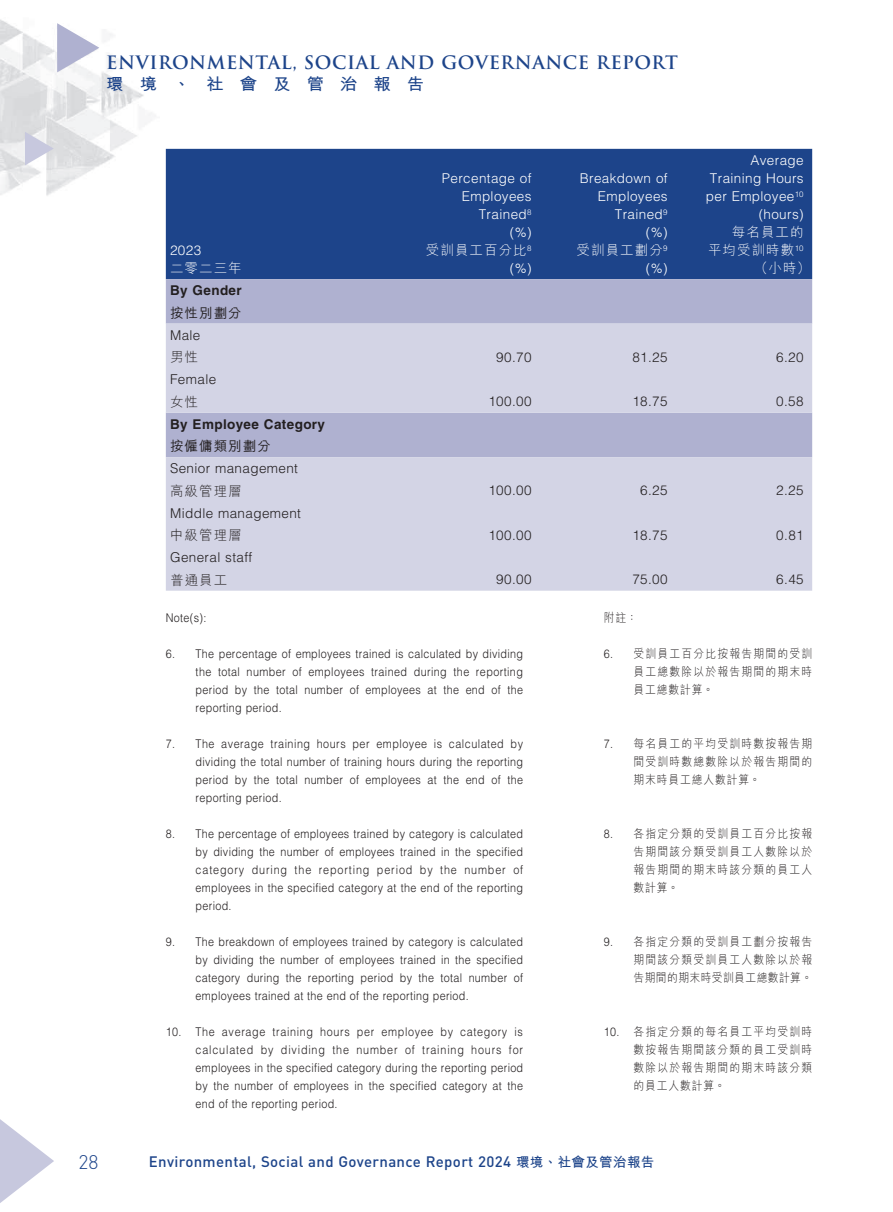
<style>
.page{position:relative;width:893px;height:1212px;background:#fff}
.page>*{position:absolute;margin:0;border:0;box-sizing:border-box;transform-origin:0 0}
.t1{font:300 19.5px "DIN Pro";color:#1d448a}
.t2{font:700 18px "Trajan Pro";letter-spacing:.03em;color:#1d448a}
.t3{font:700 16.5px "M Hei HK";letter-spacing:.93em;color:#1d448a;scale:1.05 1}
.t4{font:500 15px "DIN Pro";letter-spacing:.025em;color:#1d448a}
.t5{font:300 13.5px "Helvetica LT Std";letter-spacing:.03em;color:#231f20}
.t6{font:300 13.5px/18px "Helvetica LT Std";letter-spacing:.03em;color:#fff;text-align:right}
.t7{font:300 13.5px "M Hei HK";letter-spacing:.08em;color:#fff}
.t8{font:700 13.5px "Helvetica LT Std";letter-spacing:.03em;color:#231f20}
.t9{font:300 13.5px "M Hei HK";letter-spacing:.08em;color:#231f20}
.t10{font:500 13.5px "M Hei HK";letter-spacing:.08em;color:#231f20}
.t11{font:300 12px/18px "Helvetica LT Std";letter-spacing:.03em;color:#231f20;text-align:justify;scale:.9 1}
.t12{font:300 12px/18px "M Hei HK";letter-spacing:.11em;color:#231f20;text-align:justify;scale:.9 1}
.s1{font-family:"Helvetica LT Std"}
.s2{font-family:"M Hei HK";font-weight:700;font-size:13.5px}
</style>
<div class="page">
<img style="left:0;top:19px;width:152px;height:177px">
<svg style="left:57px;top:23px;width:42px;height:49px"></svg>
<svg style="left:25px;top:132px;width:29px;height:33px"></svg>
<svg style="left:0;top:1119px;width:54px;height:84px"></svg>
<div style="left:166px;top:149px;width:646px;height:130px;background:#1d448a"></div>
<div style="left:166px;top:279px;width:646px;height:45px;background:#afb1d0"></div>
<svg style="left:166px;top:324px;width:646px;height:267px;background:#cdcee1"></svg>
<h2 class="t2" style="left:106px;top:51px;width:573px">ENVIRONMENTAL, SOCIAL AND GOVERNANCE REPORT</h2>
<h3 class="t3" style="left:106px;top:72px;width:304px">環境、社會及管治報告</h3>
<p class="t6" style="left:170px;top:241px;width:33px">2023</p>
<p class="t7" style="left:170px;top:259px;width:73px">二零二三年</p>
<p class="t6" style="left:442px;top:169px;width:91px">Percentage of<br>Employees<br>Trained<sup>8<br></sup>(%)</p>
<p class="t7" style="left:426px;top:241px;width:107px">受訓員工百分比<sup>8</sup></p>
<p class="t6" style="left:510px;top:259px;width:23px">(%)</p>
<p class="t6" style="left:580px;top:169px;width:89px">Breakdown of<br>Employees<br>Trained<sup>9<br></sup>(%)</p>
<p class="t7" style="left:577px;top:241px;width:93px">受訓員工劃分<sup>9</sup></p>
<p class="t6" style="left:646px;top:259px;width:23px">(%)</p>
<p class="t6" style="left:706px;top:151px;width:99px">Average<br>Training Hours per Employee<sup>10 </sup>(hours)</p>
<p class="t7" style="left:732px;top:223px;width:73px">每名員工的</p>
<p class="t7" style="left:708px;top:241px;width:97px">平均受訓時數<sup>10</sup></p>
<p class="t7" style="left:755px;top:259px;width:57px">（小時）</p>
<p class="t8" style="left:170px;top:282px;width:73px">By Gender</p>
<p class="t10" style="left:170px;top:303px;width:73px">按性別劃分</p>
<p class="t5" style="left:170px;top:327px;width:32px">Male</p>
<p class="t9" style="left:170px;top:348px;width:30px">男性</p>
<p class="t5" style="left:496px;top:348px;width:37px">90.70</p>
<p class="t5" style="left:632px;top:348px;width:37px">81.25</p>
<p class="t5" style="left:776px;top:348px;width:29px">6.20</p>
<p class="t5" style="left:170px;top:371px;width:48px">Female</p>
<p class="t9" style="left:170px;top:392px;width:30px">女性</p>
<p class="t5" style="left:488px;top:393px;width:45px">100.00</p>
<p class="t5" style="left:632px;top:393px;width:37px">18.75</p>
<p class="t5" style="left:776px;top:393px;width:29px">0.58</p>
<p class="t8" style="left:170px;top:416px;width:156px">By Employee Category</p>
<p class="t10" style="left:170px;top:436px;width:102px">按僱傭類別劃分</p>
<p class="t5" style="left:170px;top:460px;width:129px">Senior management</p>
<p class="t9" style="left:170px;top:481px;width:73px">高級管理層</p>
<p class="t5" style="left:488px;top:482px;width:45px">100.00</p>
<p class="t5" style="left:640px;top:482px;width:29px">6.25</p>
<p class="t5" style="left:776px;top:482px;width:29px">2.25</p>
<p class="t5" style="left:170px;top:505px;width:132px">Middle management</p>
<p class="t9" style="left:170px;top:526px;width:73px">中級管理層</p>
<p class="t5" style="left:488px;top:526px;width:45px">100.00</p>
<p class="t5" style="left:632px;top:526px;width:37px">18.75</p>
<p class="t5" style="left:776px;top:526px;width:29px">0.81</p>
<p class="t5" style="left:170px;top:549px;width:84px">General staff</p>
<p class="t9" style="left:170px;top:570px;width:59px">普通員工</p>
<p class="t5" style="left:496px;top:571px;width:37px">90.00</p>
<p class="t5" style="left:632px;top:571px;width:37px">75.00</p>
<p class="t5" style="left:776px;top:571px;width:29px">6.45</p>
<p class="t11" style="left:166px;top:608px;width:47px">Note(s):</p>
<p class="t11" style="left:196px;top:644px;width:365px;text-indent:-30px">6. The percentage of employees trained is calculated by dividing the total number of employees trained during the reporting period by the total number of employees at the end of the reporting period.</p>
<p class="t11" style="left:196px;top:734px;width:365px;text-indent:-30px">7. The average training hours per employee is calculated by dividing the total number of training hours during the reporting period by the total number of employees at the end of the reporting period.</p>
<p class="t11" style="left:196px;top:824px;width:365px;text-indent:-30px">8. The percentage of employees trained by category is calculated by dividing the number of employees trained in the specified category during the reporting period by the number of employees in the specified category at the end of the reporting period.</p>
<p class="t11" style="left:196px;top:932px;width:365px;text-indent:-30px">9. The breakdown of employees trained by category is calculated by dividing the number of employees trained in the specified category during the reporting period by the total number of employees trained at the end of the reporting period.</p>
<p class="t11" style="left:196px;top:1022px;width:366px;text-indent:-30px">10. The average training hours per employee by category is calculated by dividing the number of training hours for employees in the specified category during the reporting period by the number of employees in the specified category at the end of the reporting period.</p>
<p class="t12" style="left:604px;top:608px;width:39px">附註：</p>
<p class="t12" style="left:634px;top:644px;width:200px;text-indent:-30px"><span class="s1">6.</span> 受訓員工百分比按報告期間的受訓員工總數除以於報告期間的期末時員工總數計算。</p>
<p class="t12" style="left:634px;top:734px;width:200px;text-indent:-30px"><span class="s1">7.</span> 每名員工的平均受訓時數按報告期間受訓時數總數除以於報告期間的期末時員工總人數計算。</p>
<p class="t12" style="left:634px;top:824px;width:200px;text-indent:-30px"><span class="s1">8.</span> 各指定分類的受訓員工百分比按報告期間該分類受訓員工人數除以於報告期間的期末時該分類的員工人數計算。</p>
<p class="t12" style="left:634px;top:932px;width:200px;text-indent:-30px"><span class="s1">9.</span> 各指定分類的受訓員工劃分按報告期間該分類受訓員工人數除以於報告期間的期末時受訓員工總數計算。</p>
<p class="t12" style="left:634px;top:1022px;width:200px;text-indent:-30px"><span class="s1">10.</span> 各指定分類的每名員工平均受訓時數按報告期間該分類的員工受訓時數除以於報告期間的期末時該分類的員工人數計算。</p>
<h1 class="t1" style="left:78px;top:1149px;width:22px">28</h1>
<p class="t4" style="left:149px;top:1152px;width:507px">Environmental, Social and Governance Report 2024 <span class="s2">環境、社會及管治報告</span></p>
</div>
